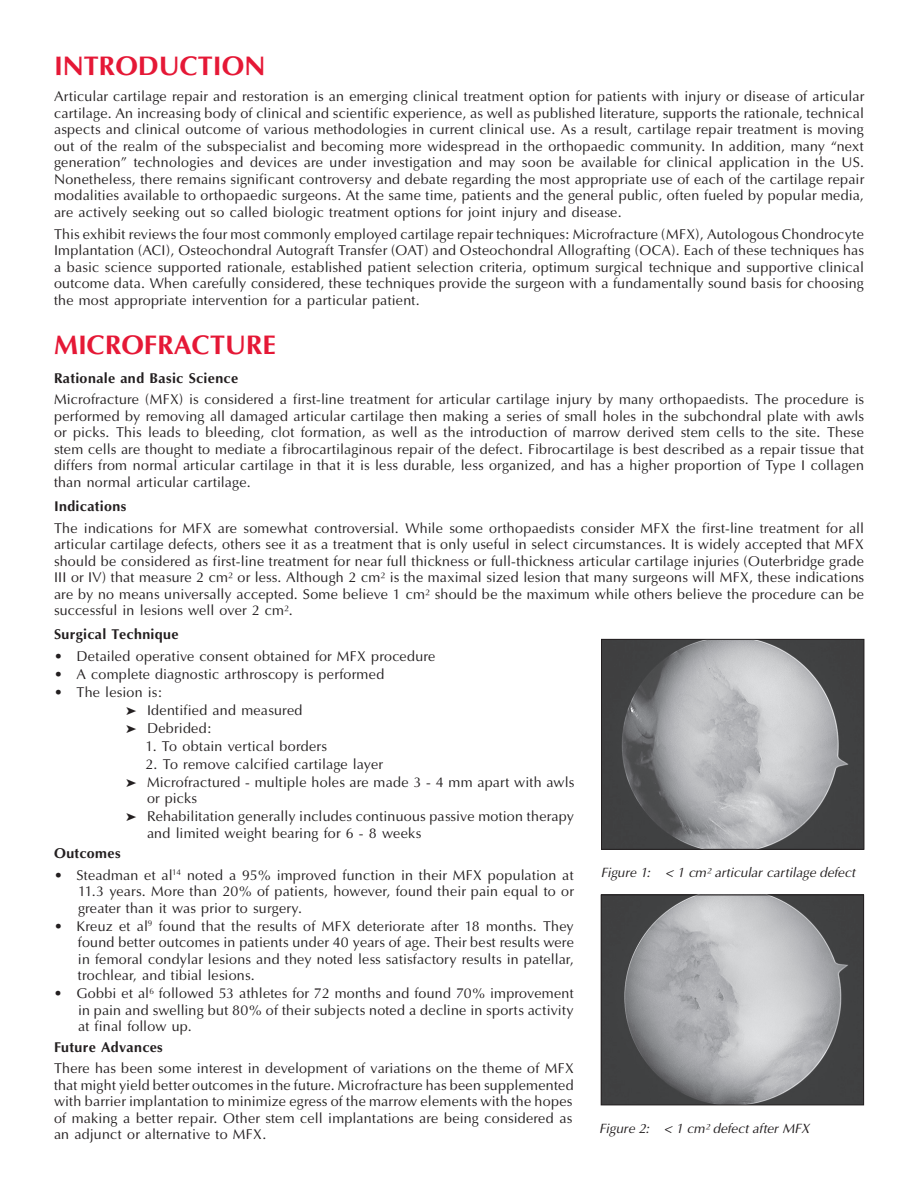
<style>
.page{position:relative;width:918px;height:1188px;background:#fff}
.page>*{position:absolute;margin:0;border:0;box-sizing:border-box;transform-origin:0 0}
.t1{font:700 27px "Ottawa";color:#e51836}
.t2{font:14.25px/16.5px "Ottawa";letter-spacing:.015em;color:#231f20;text-align:justify}
.t3{font:700 14.25px "Ottawa";letter-spacing:.02em;color:#231f20}
.t4{font:italic 13.5px "Ottawa";letter-spacing:-.005em;color:#231f20}
</style>
<div class="page">
<img style="left:603px;top:641px;width:259px;height:207px">
<div style="left:601px;top:639px;width:263px;height:211px;border:1px solid #231f20"></div>
<img style="left:603px;top:897px;width:259px;height:206px">
<div style="left:601px;top:895px;width:263px;height:210px;border:1px solid #231f20"></div>
<h1 class="t1" style="left:54px;top:55px;width:213px">INTRODUCTION</h1>
<p class="t2" style="left:54px;top:90px;width:812px">Articular cartilage repair and restoration is an emerging clinical treatment option for patients with injury or disease of articular cartilage. An increasing body of clinical and scientific experience, as well as published literature, supports the rationale, technical aspects and clinical outcome of various methodologies in current clinical use. As a result, cartilage repair treatment is moving out of the realm of the subspecialist and becoming more widespread in the orthopaedic community. In addition, many “next generation” technologies and devices are under investigation and may soon be available for clinical application in the US.<br>Nonetheless, there remains significant controversy and debate regarding the most appropriate use of each of the cartilage repair modalities available to orthopaedic surgeons. At the same time, patients and the general public, often fueled by popular media, are actively seeking out so called biologic treatment options for joint injury and disease.</p>
<p class="t2" style="left:54px;top:227px;width:812px">This exhibit reviews the four most commonly employed cartilage repair techniques: Microfracture (MFX), Autologous Chondrocyte Implantation (ACI), Osteochondral Autograft Transfer (OAT) and Osteochondral Allografting (OCA). Each of these techniques has a basic science supported rationale, established patient selection criteria, optimum surgical technique and supportive clinical outcome data. When carefully considered, these techniques provide the surgeon with a fundamentally sound basis for choosing the most appropriate intervention for a particular patient.</p>
<h1 class="t1" style="left:54px;top:334px;width:224px">MICROFRACTURE</h1>
<p class="t3" style="left:54px;top:372px;width:186px">Rationale and Basic Science</p>
<p class="t2" style="left:54px;top:393px;width:812px">Microfracture (MFX) is considered a first-line treatment for articular cartilage injury by many orthopaedists. The procedure is performed by removing all damaged articular cartilage then making a series of small holes in the subchondral plate with awls or picks. This leads to bleeding, clot formation, as well as the introduction of marrow derived stem cells to the site. These stem cells are thought to mediate a fibrocartilaginous repair of the defect. Fibrocartilage is best described as a repair tissue that differs from normal articular cartilage in that it is less durable, less organized, and has a higher proportion of Type I collagen than normal articular cartilage.</p>
<p class="t3" style="left:54px;top:500px;width:74px">Indications</p>
<p class="t2" style="left:54px;top:521px;width:812px">The indications for MFX are somewhat controversial. While some orthopaedists consider MFX the first-line treatment for all articular cartilage defects, others see it as a treatment that is only useful in select circumstances. It is widely accepted that MFX should be considered as first-line treatment for near full thickness or full-thickness articular cartilage injuries (Outerbridge grade III or IV) that measure 2 cm² or less. Although 2 cm² is the maximal sized lesion that many surgeons will MFX, these indications are by no means universally accepted. Some believe 1 cm² should be the maximum while others believe the procedure can be successful in lesions well over 2 cm².</p>
<p class="t3" style="left:54px;top:628px;width:126px">Surgical Technique</p>
<p class="t2" style="left:54px;top:649px;width:383px">• Detailed operative consent obtained for MFX procedure</p>
<p class="t2" style="left:54px;top:667px;width:332px">• A complete diagnostic arthroscopy is performed</p>
<p class="t2" style="left:126px;top:685px;width:178px;line-height:18px;text-align:left;text-indent:-72px">• The lesion is:<br>➤ Identified and measured ➤ Debrided:</p>
<p class="t2" style="left:146px;top:739px;width:183px">1. To obtain vertical borders</p>
<p class="t2" style="left:126px;top:757px;width:450px;line-height:18px;text-indent:20px">2. To remove calcified cartilage layer<br>➤ Microfractured - multiple holes are made 3 - 4 mm apart with awls</p>
<p class="t2" style="left:126px;top:791px;width:450px;line-height:18px;text-indent:21px">or picks<br>➤ Rehabilitation generally includes continuous passive motion therapy</p>
<p class="t2" style="left:147px;top:826px;width:276px">and limited weight bearing for 6 - 8 weeks</p>
<p class="t3" style="left:54px;top:847px;width:68px">Outcomes</p>
<p class="t2" style="left:78px;top:868px;width:497px;text-indent:-24px">• Steadman et al<sup>14</sup> noted a 95% improved function in their MFX population at 11.3 years. More than 20% of patients, however, found their pain equal to or greater than it was prior to surgery.</p>
<p class="t2" style="left:78px;top:919px;width:497px;text-indent:-24px">• Kreuz et al<sup>9</sup> found that the results of MFX deteriorate after 18 months. They found better outcomes in patients under 40 years of age. Their best results were in femoral condylar lesions and they noted less satisfactory results in patellar, trochlear, and tibial lesions.</p>
<p class="t2" style="left:78px;top:987px;width:497px;text-indent:-24px">• Gobbi et al<sup>6</sup> followed 53 athletes for 72 months and found 70% improvement in pain and swelling but 80% of their subjects noted a decline in sports activity at final follow up.</p>
<p class="t3" style="left:54px;top:1041px;width:110px">Future Advances</p>
<p class="t2" style="left:54px;top:1062px;width:521px">There has been some interest in development of variations on the theme of MFX that might yield better outcomes in the future. Microfracture has been supplemented with barrier implantation to minimize egress of the marrow elements with the hopes of making a better repair. Other stem cell implantations are being considered as an adjunct or alternative to MFX.</p>
<p class="t4" style="left:601px;top:866px;width:256px">Figure 1: &lt; 1 cm² articular cartilage defect</p>
<p class="t4" style="left:599px;top:1123px;width:212px">Figure 2: &lt; 1 cm² defect after MFX</p>
</div>
